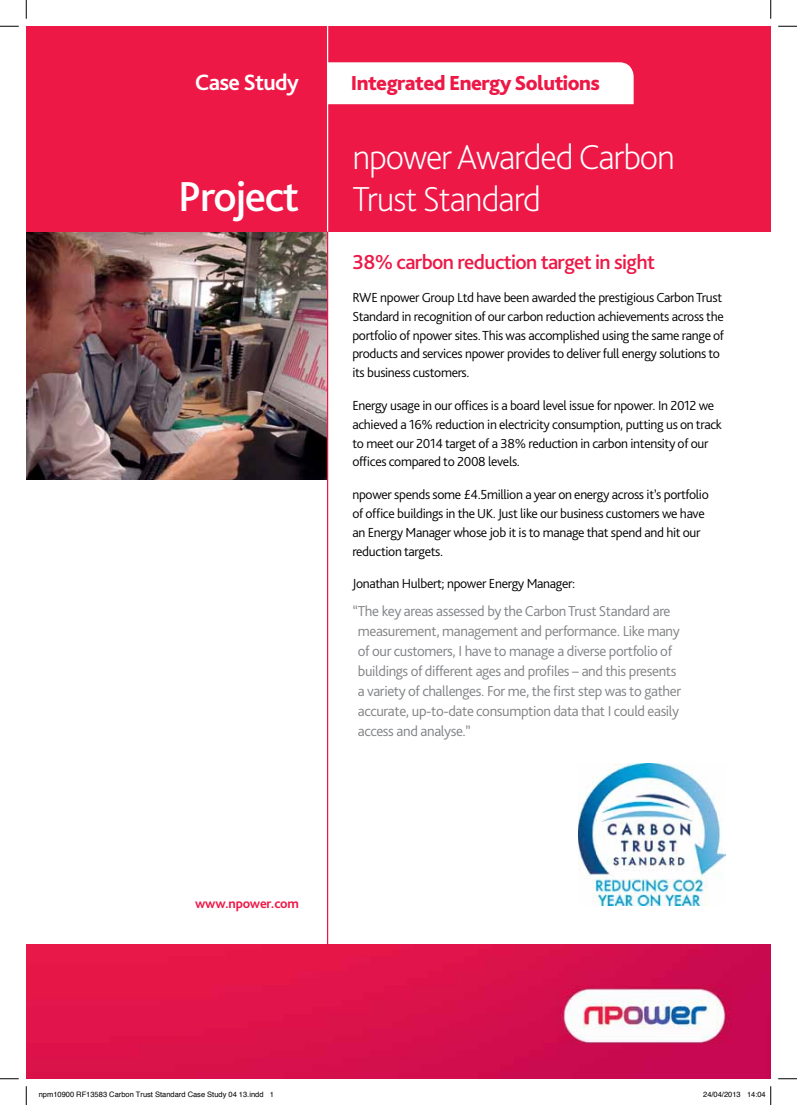
<style>
.page{position:relative;width:797px;height:1105px;background:#fff}
.page>*{position:absolute;margin:0;border:0;box-sizing:border-box;transform-origin:0 0}
.t1{font:500 43.75px "Bliss Pro";letter-spacing:-.03em;color:#fff}
.t2{font:200 36.25px/41.2px "Bliss Pro";letter-spacing:-.03em;color:#fff}
.t3{font:700 23.25px "Bliss Pro";letter-spacing:-.03em;color:#fff}
.t4{font:500 21.25px "Bliss Pro";letter-spacing:-.03em;color:#ed1846}
.t5{font:800 21.25px "Bliss Pro";letter-spacing:-.025em;color:#ed1846}
.t6{font:300 15px/20px "Bliss Pro";letter-spacing:-.025em;color:#808285}
.t7{font:300 13.75px/18.8px "Bliss Pro";letter-spacing:-.025em;color:#000}
.t8{font:700 13.75px "Bliss Pro";letter-spacing:-.015em;color:#ed1846}
.t9{font:7.5px "Helvetica";color:#000}
</style>
<div class="page">
<img style="left:26px;top:232px;width:301px;height:247px">
<div style="left:26px;top:26px;width:744px;height:206px;background:#ed1846"></div>
<img style="left:26px;top:944px;width:744px;height:135px">
<hr style="left:327px;top:26px;width:1px;height:206px;background:#fff">
<hr style="left:327px;top:232px;width:1px;height:712px;background:#ed1846">
<div style="left:328px;top:62px;width:305px;height:42px;background:#fff"></div>
<img style="left:578px;top:763px;width:147px;height:142px">
<svg style="left:0;top:25px;width:19px;height:2px"></svg>
<svg style="left:778px;top:25px;width:19px;height:2px"></svg>
<svg style="left:0;top:1078px;width:19px;height:1px"></svg>
<svg style="left:778px;top:1078px;width:19px;height:1px"></svg>
<svg style="left:25px;top:0;width:2px;height:19px"></svg>
<svg style="left:25px;top:1086px;width:2px;height:19px"></svg>
<svg style="left:770px;top:0;width:1px;height:19px"></svg>
<svg style="left:770px;top:1086px;width:1px;height:19px"></svg>
<h3 class="t3" style="left:195px;top:67px;width:106px">Case Study</h3>
<h1 class="t1" style="left:178px;top:169px;width:122px">Project</h1>
<h3 class="t5" style="left:351px;top:69px;width:251px">Integrated Energy Solutions</h3>
<h2 class="t2" style="left:352px;top:136px;width:324px">npower Awarded Carbon<br>Trust Standard</h2>
<h3 class="t4" style="left:352px;top:249px;width:304px">38% carbon reduction target in sight</h3>
<p class="t7" style="left:352px;top:288px;width:373px">RWE npower Group Ltd have been awarded the prestigious Carbon Trust Standard in recognition of our carbon reduction achievements across the portfolio of npower sites. This was accomplished using the same range of products and services npower provides to deliver full energy solutions to its business customers.</p>
<p class="t7" style="left:352px;top:396px;width:371px">Energy usage in our offices is a board level issue for npower. In 2012 we achieved a 16% reduction in electricity consumption, putting us on track to meet our 2014 target of a 38% reduction in carbon intensity of our offices compared to 2008 levels.</p>
<p class="t7" style="left:352px;top:485px;width:358px">npower spends some £4.5million a year on energy across it’s portfolio of office buildings in the UK. Just like our business customers we have an Energy Manager whose job it is to manage that spend and hit our reduction targets.</p>
<p class="t7" style="left:352px;top:574px;width:224px">Jonathan Hulbert; npower Energy Manager:</p>
<p class="t6" style="left:358px;top:600px;width:325px;text-indent:-5px">“The key areas assessed by the Carbon Trust Standard are measurement, management and performance. Like many of our customers, I have to manage a diverse portfolio of buildings of different ages and profiles – and this presents a variety of challenges. For me, the first step was to gather accurate, up-to-date consumption data that I could easily access and analyse.”</p>
<p class="t8" style="left:195px;top:895px;width:105px">www.npower.com</p>
<p class="t9" style="left:39px;top:1089px;width:237px">npm10900 RF13583 Carbon Trust Standard Case Study 04 13.indd 1</p>
<p class="t9" style="left:703px;top:1089px;width:64px">24/04/2013 14:04</p>
</div>
